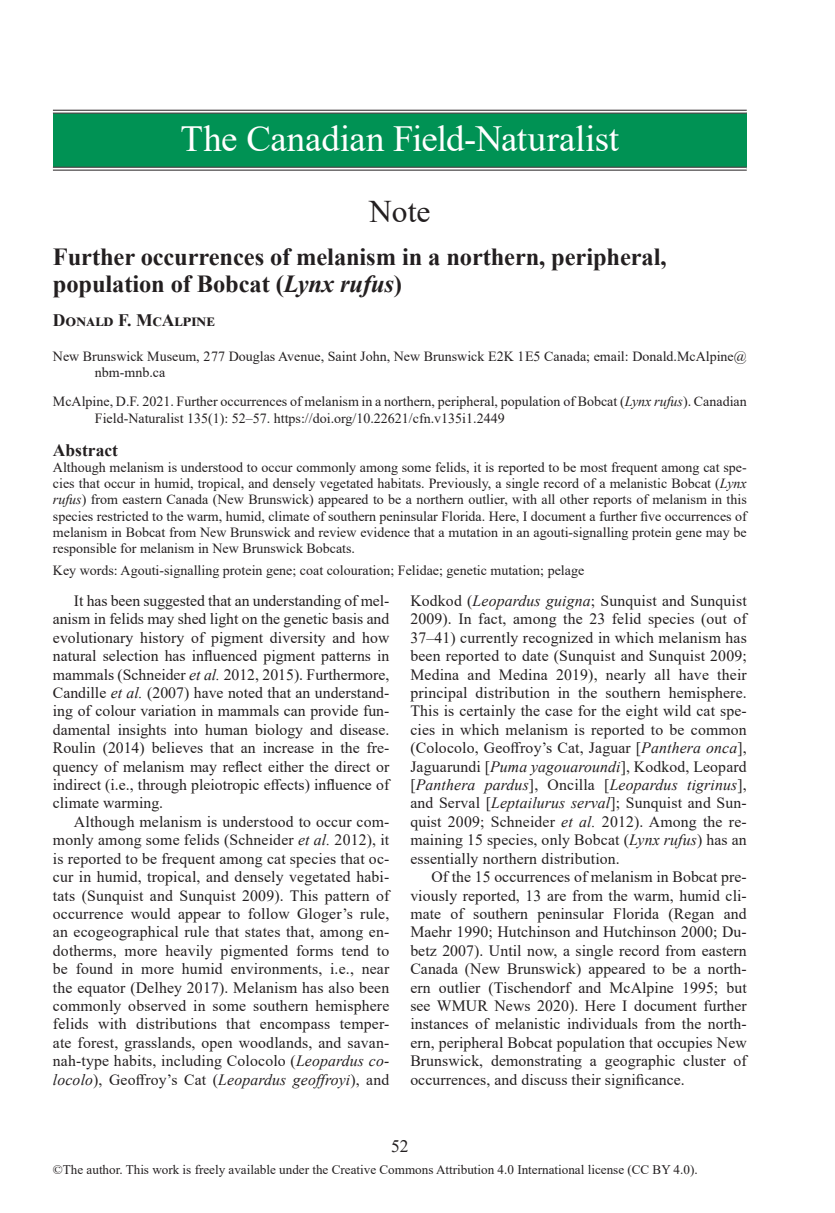
<style>
.page{position:relative;width:835px;height:1213px;background:#fff}
.page>*{position:absolute;margin:0;border:0;box-sizing:border-box;transform-origin:0 0}
.t1{font:36.75px "Times New Roman";letter-spacing:-.01em;color:#fff}
.Article_type__Note{font:31.5px "Times New Roman";color:#231f20}
.t2{font:700 24.5px/27.1px "Times New Roman";letter-spacing:-.005em;color:#231f20}
.Authors{font:700 17.5px "Times New Roman";letter-spacing:.005em;color:#231f20}
.Abstract_Head{font:700 17.5px "Times New Roman";color:#231f20}
.t3{font:17.5px "Times New Roman";color:#231f20}
.Body_Main{font:15.75px/18.4px "Times New Roman";letter-spacing:.005em;color:#231f20;text-align:justify}
.Abstract{font:14px/16.3px "Times New Roman";color:#231f20;text-align:justify}
.Publ_Citation{font:14px/16.8px "Times New Roman";color:#231f20}
.Auth_Affiliations{font:14px/16.8px "Times New Roman";color:#231f20}
.Keywords__Note{font:14px "Times New Roman";color:#231f20}
.t4{font:13.12px "Times New Roman";color:#231f20}
.s1{font-style:italic}
</style>
<div class="page">
<div style="left:53px;top:112px;width:694px;height:57px;background:#009254"></div>
<hr style="left:53px;top:110px;width:694px;height:3px;background:#fff">
<hr style="left:53px;top:110px;width:694px;height:1px;background:#231f20">
<hr style="left:53px;top:113px;width:694px;height:1px;background:#231f20">
<hr style="left:53px;top:167px;width:694px;height:3px;background:#fff">
<hr style="left:53px;top:167px;width:694px;height:1px;background:#231f20">
<hr style="left:53px;top:170px;width:694px;height:1px;background:#231f20">
<p class="t1" style="left:181px;top:113px;width:440px">The Canadian Field-Naturalist</p>
<p class="Article_type__Note" style="left:369px;top:189px;width:63px">Note</p>
<p class="t2" style="left:53px;top:242px;width:615px">Further occurrences of melanism in a northern, peripheral, population of Bobcat (<span class="s1">Lynx rufus</span>)</p>
<p class="Authors" style="left:53px;top:308px;width:163px">Donald F. McAlpine</p>
<p class="Auth_Affiliations" style="left:95px;top:347px;width:653px;text-indent:-42px">New Brunswick Museum, 277 Douglas Avenue, Saint John, New Brunswick E2K 1E5 Canada; email: Donald.McAlpine@ nbm-mnb.ca</p>
<p class="Publ_Citation" style="left:95px;top:393px;width:653px;text-indent:-42px">McAlpine, D.F. 2021. Further occurrences of melanism in a northern, peripheral, population of Bobcat (<span class="s1">Lynx rufus</span>). Canadian<br>Field-Naturalist 135(1): 52–57. https://doi.org/10.22621/cfn.v135i1.2449</p>
<p class="Abstract_Head" style="left:53px;top:437px;width:67px">Abstract</p>
<p class="Abstract" style="left:53px;top:459px;width:695px">Although melanism is understood to occur commonly among some felids, it is reported to be most frequent among cat spe&shy;cies that occur in humid, tropical, and densely vegetated habitats. Previously, a single record of a melanistic Bobcat (<span class="s1">Lynx rufus</span>) from eastern Canada (New Brunswick) appeared to be a northern outlier, with all other reports of melanism in this species restricted to the warm, humid, climate of southern peninsular Florida. Here, I document a further five occurrences of melanism in Bobcat from New Brunswick and review evidence that a mutation in an agouti-signalling protein gene may be responsible for melanism in New Brunswick Bobcats.</p>
<p class="Keywords__Note" style="left:53px;top:561px;width:533px">Key words: Agouti-signalling protein gene; coat colouration; Felidae; genetic mutation; pelage</p>
<p class="Body_Main" style="left:53px;top:591px;width:338px;text-indent:21px">It has been suggested that an understanding of mel&shy;anism in felids may shed light on the genetic basis and evolutionary history of pigment diversity and how natural selection has influenced pigment patterns in mammals (Schneider <span class="s1">et al.</span> 2012, 2015). Furthermore, Candille <span class="s1">et al.</span> (2007) have noted that an understand&shy;ing of colour variation in mammals can provide fun&shy;damental insights into human biology and disease.<br>Roulin (2014) believes that an increase in the fre&shy;quency of melanism may reflect either the direct or indirect (i.e., through pleiotropic effects) influence of climate warming.</p>
<p class="Body_Main" style="left:53px;top:812px;width:338px;text-indent:21px">Although melanism is understood to occur com&shy;monly among some felids (Schneider <span class="s1">et al.</span> 2012), it is reported to be frequent among cat species that oc&shy;cur in humid, tropical, and densely vegetated habi&shy;tats (Sunquist and Sunquist 2009). This pattern of occurrence would appear to follow Gloger’s rule, an ecogeographical rule that states that, among en&shy;dotherms, more heavily pigmented forms tend to be found in more humid environments, i.e., near the equator (Delhey 2017). Melanism has also been commonly observed in some southern hemisphere felids with distributions that encompass temper&shy;ate forest, grasslands, open woodlands, and savan&shy;nah-type habits, including Colocolo (<span class="s1">Leopardus co&shy;locolo</span>), Geoffroy’s Cat (<span class="s1">Leopardus geoffroyi</span>), and</p>
<p class="Body_Main" style="left:410px;top:591px;width:338px">Kodkod (<span class="s1">Leopardus guigna</span>; Sunquist and Sunquist 2009). In fact, among the 23 felid species (out of 37–41) currently recognized in which melanism has been reported to date (Sunquist and Sunquist 2009; Medina and Medina 2019), nearly all have their principal distribution in the southern hemisphere.<br>This is certainly the case for the eight wild cat spe&shy;cies in which melanism is reported to be common (Colocolo, Geoffroy’s Cat, Jaguar [<span class="s1">Panthera onca</span>], Jaguarundi [<span class="s1">Puma yagouaroundi</span>], Kodkod, Leopard [<span class="s1">Panthera pardus</span>], Oncilla [<span class="s1">Leopardus tigrinus</span>], and Serval [<span class="s1">Leptailurus serval</span>]; Sunquist and Sun&shy;quist 2009; Schneider <span class="s1">et al.</span> 2012). Among the re&shy;maining 15 species, only Bobcat (<span class="s1">Lynx rufus</span>) has an essentially northern distribution.</p>
<p class="Body_Main" style="left:410px;top:867px;width:338px;text-indent:21px">Of the 15 occurrences of melanism in Bobcat pre&shy;viously reported, 13 are from the warm, humid cli&shy;mate of southern peninsular Florida (Regan and Maehr 1990; Hutchinson and Hutchinson 2000; Du&shy;betz 2007). Until now, a single record from eastern Canada (New Brunswick) appeared to be a north&shy;ern outlier (Tischendorf and McAlpine 1995; but see WMUR News 2020). Here I document further instances of melanistic individuals from the north&shy;ern, peripheral Bobcat population that occupies New Brunswick, demonstrating a geographic cluster of occurrences, and discuss their significance.</p>
<p class="t3" style="left:391px;top:1133px;width:19px">52</p>
<p class="t4" style="left:53px;top:1161px;width:646px">©The author. This work is freely available under the Creative Commons Attribution 4.0 International license (CC BY 4.0).</p>
</div>
